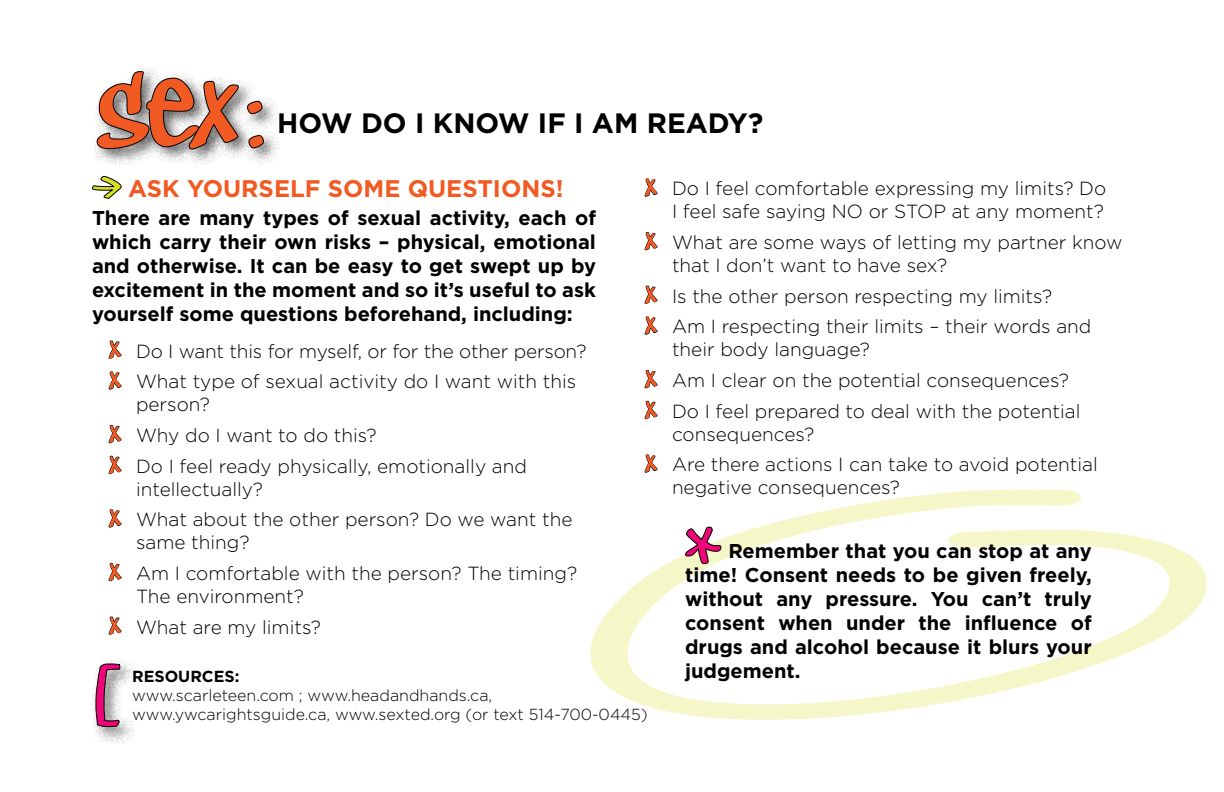
<style>
.page{position:relative;width:1224px;height:792px;background:#fff}
.page>*{position:absolute;margin:0;border:0;box-sizing:border-box;transform-origin:0 0}
.t1{font:italic 92px "Owned";color:#f15a22}
.t2{font:700 28px "Gotham";color:#000}
.t3{font:700 24px "Gotham";color:#f15a22}
.t4{font:700 20px/24px "Gotham";color:#000;text-align:justify}
.t5{font:300 19px/30.8px "Gotham";color:#000}
.t6{font:300 16px/19.2px "Gotham";color:#000}
.t7{font:700 16px "Gotham";color:#000}
.s1{font-family:"Owned";font-weight:400;font-size:24px;color:#f15a22}
</style>
<div class="page">
<svg style="left:590px;top:490px;width:617px;height:230px"></svg>
<svg style="left:92px;top:175px;width:30px;height:24px"></svg>
<svg style="left:108px;top:340px;width:14px;height:19px"></svg>
<svg style="left:108px;top:371px;width:14px;height:19px"></svg>
<svg style="left:108px;top:424px;width:14px;height:20px"></svg>
<svg style="left:108px;top:455px;width:14px;height:20px"></svg>
<svg style="left:108px;top:509px;width:14px;height:19px"></svg>
<svg style="left:108px;top:562px;width:14px;height:20px"></svg>
<svg style="left:108px;top:616px;width:14px;height:19px"></svg>
<svg style="left:644px;top:178px;width:14px;height:19px"></svg>
<svg style="left:644px;top:232px;width:14px;height:19px"></svg>
<svg style="left:644px;top:285px;width:14px;height:19px"></svg>
<svg style="left:644px;top:316px;width:14px;height:19px"></svg>
<svg style="left:644px;top:370px;width:14px;height:19px"></svg>
<svg style="left:644px;top:400px;width:14px;height:20px"></svg>
<svg style="left:644px;top:454px;width:14px;height:19px"></svg>
<div style="left:92px;top:66px;width:189px;height:100px;background:#000;opacity:.6"></div>
<svg style="left:95px;top:70px;width:145px;height:82px"></svg>
<svg style="left:246px;top:99px;width:19px;height:51px"></svg>
<div style="left:91px;top:658px;width:46px;height:86px;background:#000;opacity:.55"></div>
<svg style="left:95px;top:664px;width:25px;height:63px;background:#bf7398"></svg>
<svg style="left:684px;top:526px;width:38px;height:39px"></svg>
<h1 class="t1" style="left:92px;top:54px;width:191px">Sex:</h1>
<h2 class="t2" style="left:277px;top:107px;width:488px">HOW DO I KNOW IF I AM READY?</h2>
<p class="t3" style="left:128px;top:174px;width:437px">ASK YOURSELF SOME QUESTIONS!</p>
<p class="t4" style="left:92px;top:205px;width:506px">There are many types of sexual activity, each of which carry their own risks – physical, emotional and otherwise. It can be easy to get swept up by excitement in the moment and so it’s useful to ask yourself some questions beforehand, including:</p>
<p class="t5" style="left:110px;top:335px;width:478px"><span class="s1">X</span> Do I want this for myself, or for the other person?<br><span class="s1">X</span> What type of sexual activity do I want with this</p>
<p class="t5" style="left:110px;top:389px;width:418px;text-indent:26px">person?<br><span class="s1">X</span> Why do I want to do this?<br><span class="s1">X</span> Do I feel ready physically, emotionally and</p>
<p class="t5" style="left:110px;top:473px;width:464px;text-indent:26px">intellectually?<br><span class="s1">X</span> What about the other person? Do we want the</p>
<p class="t5" style="left:110px;top:527px;width:469px;text-indent:26px">same thing?<br><span class="s1">X</span> Am I comfortable with the person? The timing?</p>
<p class="t5" style="left:110px;top:580px;width:212px;text-align:center">The environment?<br><span class="s1">X</span> What are my limits?</p>
<p class="t5" style="left:646px;top:177px;width:462px;line-height:22.8px;text-align:right"><span class="s1">X</span> Do I feel comfortable expressing my limits? Do<br>I feel safe saying NO or STOP at any moment?</p>
<p class="t5" style="left:672px;top:231px;width:452px;line-height:22.8px;text-indent:-26px"><span class="s1">X</span> What are some ways of letting my partner know that I don’t want to have sex?</p>
<p class="t5" style="left:646px;top:280px;width:447px"><span class="s1">X</span> Is the other person respecting my limits?<br><span class="s1">X</span> Am I respecting their limits – their words and</p>
<p class="t5" style="left:646px;top:334px;width:436px;text-indent:26px">their body language?<br><span class="s1">X</span> Am I clear on the potential consequences?<br><span class="s1">X</span> Do I feel prepared to deal with the potential</p>
<p class="t5" style="left:646px;top:418px;width:453px;text-indent:26px">consequences?<br><span class="s1">X</span> Are there actions I can take to avoid potential</p>
<p class="t5" style="left:672px;top:472px;width:230px">negative consequences?</p>
<p class="t4" style="left:685px;top:539px;width:408px;text-indent:43px">Remember that you can stop at any time! Consent needs to be given freely, without any pressure. You can’t truly consent when under the influence of drugs and alcohol because it blurs your</p>
<p class="t7" style="left:132px;top:667px;width:109px">RESOURCES:</p>
<p class="t4" style="left:685px;top:659px;width:117px">judgement.</p>
<p class="t6" style="left:132px;top:686px;width:517px">www.scarleteen.com ; www.headandhands.ca, www.ywcarightsguide.ca, www.sexted.org (or text 514-700-0445)</p>
</div>
